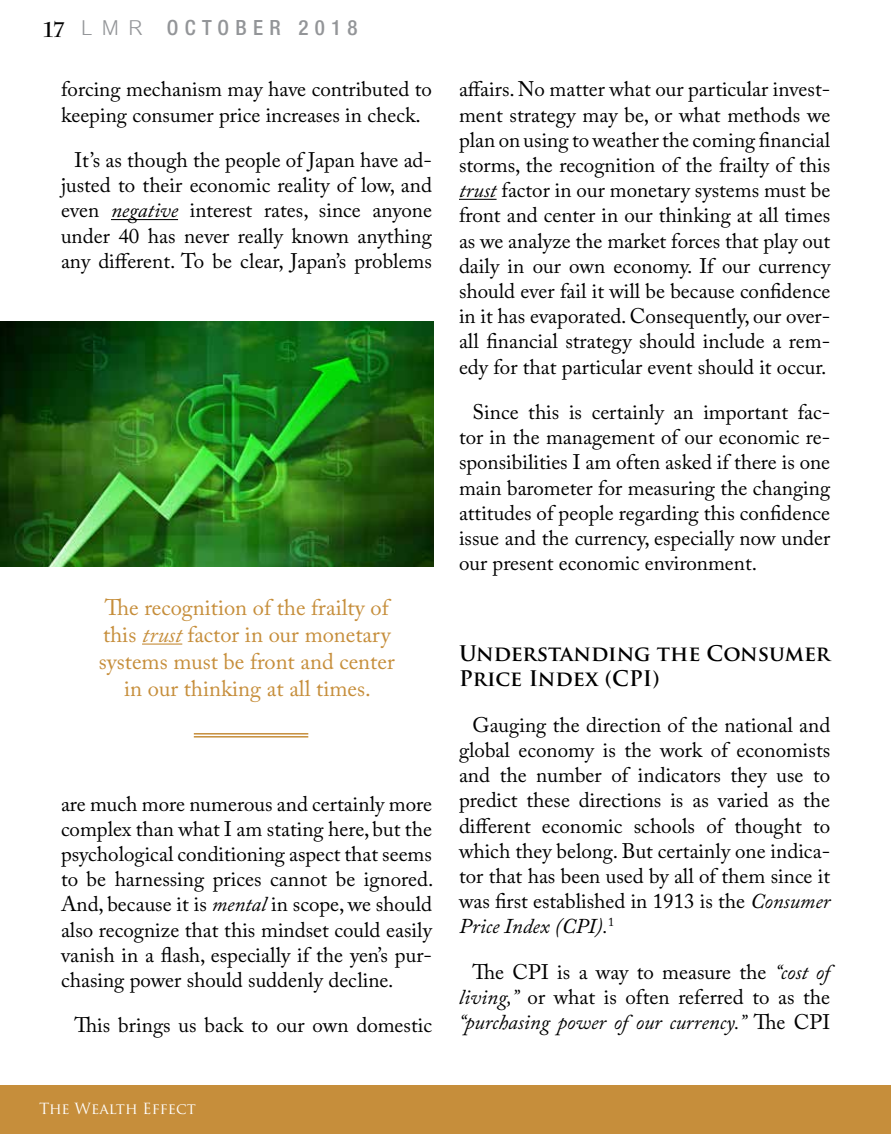
<style>
.page{position:relative;width:891px;height:1134px;background:#fff}
.page>*{position:absolute;margin:0;border:0;box-sizing:border-box;transform-origin:0 0}
.t1{font:22.5px/27px "Adobe Caslon Pro";color:#c68e3b;text-align:center}
.t2{font:21px/25.2px "Adobe Caslon Pro";color:#000;text-align:justify}
.t3{font:700 21px/25.2px "Trajan Pro";color:#000}
.t4{font:500 condensed 21px "Helvetica Neue LT Std";letter-spacing:.3em;color:#939598}
.t5{font:15px "Trajan Pro";color:#fff}
.s1{font-family:"Charlemagne Std";font-weight:700;font-stretch:normal;color:#000}
.s2{font-family:"Cordia New";font-weight:400;font-stretch:normal;font-size:31.5px}
.s3{font-style:italic}
</style>
<div class="page">
<hr style="left:459px;top:199px;width:38px;height:1px;background:#000">
<hr style="left:111px;top:219px;width:67px;height:1px;background:#000">
<div style="left:0;top:1086px;width:891px;height:48px;background:#c68e3b"></div>
<hr style="left:142px;top:644px;width:40px;height:1px;background:#c68e3b">
<hr style="left:194px;top:733px;width:114px;height:2px;background:#c68e3b">
<hr style="left:194px;top:736px;width:114px;height:2px;background:#c68e3b">
<img style="left:0;top:321px;width:434px;height:246px">
<p class="t4" style="left:44px;top:15px;width:316px"><span class="s1">17</span> <span class="s2">LMR</span> OCTOBER 2018</p>
<p class="t2" style="left:61px;top:77px;width:372px">forcing mechanism may have contributed to keeping consumer price increases in check.</p>
<p class="t2" style="left:61px;top:147px;width:373px;text-indent:14px">It’s as though the people of Japan have ad&shy;justed to their economic reality of low, and even <span class="s3">negative</span> interest rates, since anyone under 40 has never really known anything any different. To be clear, Japan’s problems</p>
<p class="t1" style="left:99px;top:594px;width:297px">The recognition of the frailty of this <span class="s3">trust</span> factor in our monetary systems must be front and center in our thinking at all times.</p>
<p class="t2" style="left:61px;top:791px;width:374px">are much more numerous and certainly more complex than what I am stating here, but the psychological conditioning aspect that seems to be harnessing prices cannot be ignored.<br>And, because it is <span class="s3">mental</span> in scope, we should also recognize that this mindset could easily vanish in a flash, especially if the yen’s pur&shy;chasing power should suddenly decline.</p>
<p class="t2" style="left:75px;top:1013px;width:359px">This brings us back to our own domestic</p>
<p class="t5" style="left:39px;top:1099px;width:158px">The Wealth Effect</p>
<p class="t2" style="left:459px;top:77px;width:373px">affairs. No matter what our particular invest&shy;ment strategy may be, or what methods we plan on using to weather the coming financial storms, the recognition of the frailty of this <span class="s3">trust</span> factor in our monetary systems must be front and center in our thinking at all times as we analyze the market forces that play out daily in our own economy. If our currency should ever fail it will be because confidence in it has evaporated. Consequently, our over&shy;all financial strategy should include a rem&shy;edy for that particular event should it occur.</p>
<p class="t2" style="left:459px;top:399px;width:373px;text-indent:14px">Since this is certainly an important fac&shy;tor in the management of our economic re&shy;sponsibilities I am often asked if there is one main barometer for measuring the changing attitudes of people regarding this confidence issue and the currency, especially now under our present economic environment.</p>
<p class="t3" style="left:459px;top:641px;width:373px">Understanding the Consumer<br>Price Index (CPI)</p>
<p class="t2" style="left:459px;top:712px;width:373px;text-indent:14px">Gauging the direction of the national and global economy is the work of economists and the number of indicators they use to predict these directions is as varied as the different economic schools of thought to which they belong. But certainly one indica&shy;tor that has been used by all of them since it was first established in 1913 is the <span class="s3">Consumer Price Index (CPI).</span><sup>1</sup></p>
<p class="t2" style="left:459px;top:959px;width:373px;text-indent:14px">The CPI is a way to measure the <span class="s3">“cost of living,”</span> or what is often referred to as the <span class="s3">“purchasing power of our currency.”</span> The CPI</p>
</div>
